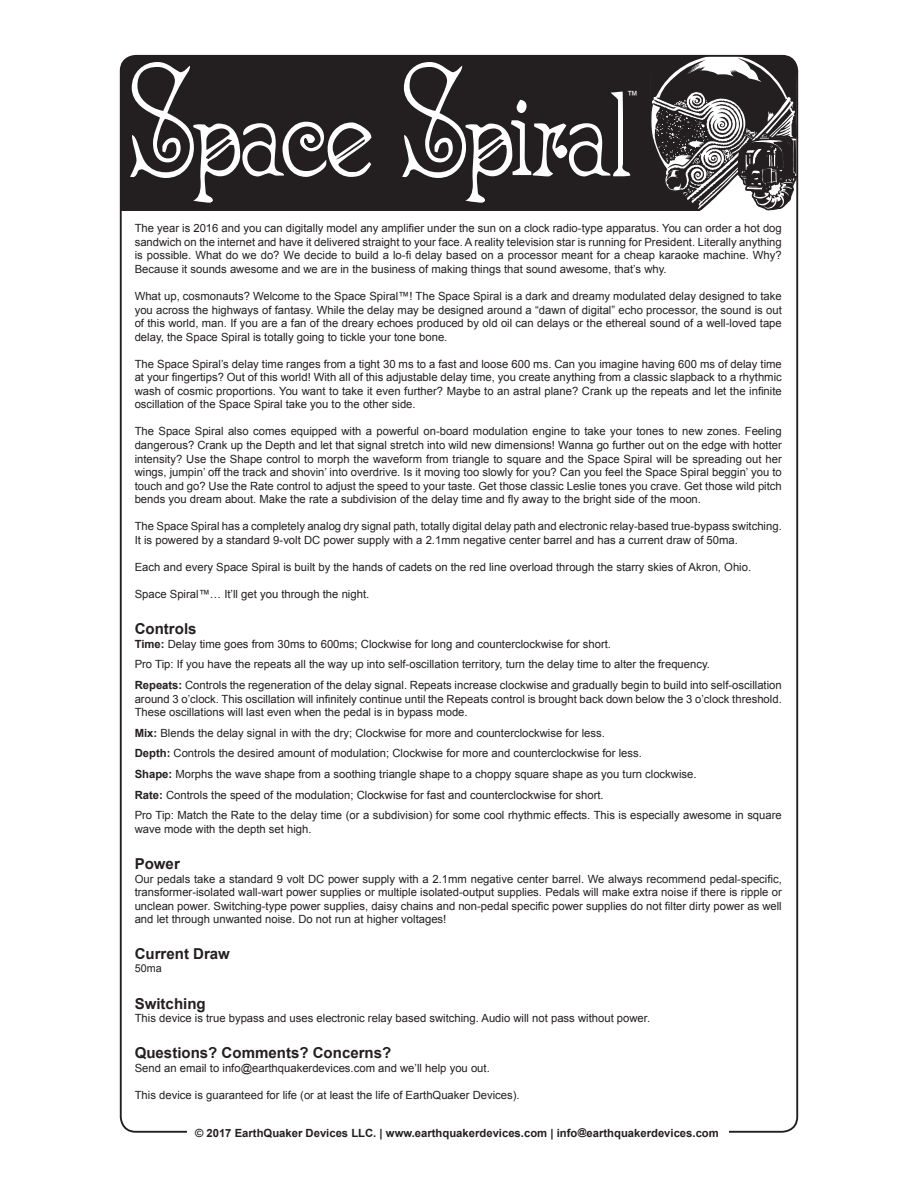
<style>
.page{position:relative;width:918px;height:1188px;background:#fff}
.page>*{position:absolute;margin:0;border:0;box-sizing:border-box;transform-origin:0 0}
.t1{font:700 15px "Arial";color:#231f20}
.t2{font:11.25px/13.5px "Arial";color:#231f20;text-align:justify}
.t3{font:700 11.25px "Arial";color:#231f20}
.t4{font:11.25px "Arial";color:#fff}
.t5{font:10.8px "Arial";color:#231f20}
.s1{font-weight:700}
</style>
<div class="page">
<div style="left:121px;top:56px;width:579px;height:155px;background:#231f20"></div>
<svg style="left:651px;top:56px;width:147px;height:155px"></svg>
<svg style="left:130px;top:62px;width:500px;height:141px"></svg>
<p class="t4" style="left:627px;top:88px;width:13px">™</p>
<p class="t2" style="left:135px;top:222px;width:649px">The year is 2016 and you can digitally model any amplifier under the sun on a clock radio-type apparatus. You can order a hot dog sandwich on the internet and have it delivered straight to your face. A reality television star is running for President. Literally anything is possible. What do we do? We decide to build a lo-fi delay based on a processor meant for a cheap karaoke machine. Why?<br>Because it sounds awesome and we are in the business of making things that sound awesome, that’s why.</p>
<p class="t2" style="left:135px;top:290px;width:649px">What up, cosmonauts? Welcome to the Space Spiral™! The Space Spiral is a dark and dreamy modulated delay designed to take you across the highways of fantasy. While the delay may be designed around a “dawn of digital” echo processor, the sound is out of this world, man. If you are a fan of the dreary echoes produced by old oil can delays or the ethereal sound of a well-loved tape delay, the Space Spiral is totally going to tickle your tone bone.</p>
<p class="t2" style="left:135px;top:357px;width:649px">The Space Spiral’s delay time ranges from a tight 30 ms to a fast and loose 600 ms. Can you imagine having 600 ms of delay time at your fingertips? Out of this world! With all of this adjustable delay time, you create anything from a classic slapback to a rhythmic wash of cosmic proportions. You want to take it even further? Maybe to an astral plane? Crank up the repeats and let the infinite oscillation of the Space Spiral take you to the other side.</p>
<p class="t2" style="left:135px;top:425px;width:649px">The Space Spiral also comes equipped with a powerful on-board modulation engine to take your tones to new zones. Feeling dangerous? Crank up the Depth and let that signal stretch into wild new dimensions! Wanna go further out on the edge with hotter intensity? Use the Shape control to morph the waveform from triangle to square and the Space Spiral will be spreading out her wings, jumpin’ off the track and shovin’ into overdrive. Is it moving too slowly for you? Can you feel the Space Spiral beggin’ you to touch and go? Use the Rate control to adjust the speed to your taste. Get those classic Leslie tones you crave. Get those wild pitch bends you dream about. Make the rate a subdivision of the delay time and fly away to the bright side of the moon.</p>
<p class="t2" style="left:135px;top:520px;width:649px">The Space Spiral has a completely analog dry signal path, totally digital delay path and electronic relay-based true-bypass switching.<br>It is powered by a standard 9-volt DC power supply with a 2.1mm negative center barrel and has a current draw of 50ma.</p>
<p class="t2" style="left:135px;top:560px;width:618px">Each and every Space Spiral is built by the hands of cadets on the red line overload through the starry skies of Akron, Ohio.</p>
<p class="t2" style="left:135px;top:587px;width:236px">Space Spiral™… It’ll get you through the night.</p>
<h1 class="t1" style="left:135px;top:619px;width:63px">Controls</h1>
<p class="t2" style="left:135px;top:633px;width:649px;line-height:20.7px;text-align:left"><span class="s1">Time:</span> Delay time goes from 30ms to 600ms; Clockwise for long and counterclockwise for short.<br>Pro Tip: If you have the repeats all the way up into self-oscillation territory, turn the delay time to alter the frequency.<br><span class="s1">Repeats:</span> Controls the regeneration of the delay signal. Repeats increase clockwise and gradually begin to build into self-oscillation</p>
<p class="t2" style="left:135px;top:692px;width:649px">around 3 o’clock. This oscillation will infinitely continue until the Repeats control is brought back down below the 3 o’clock threshold.<br>These oscillations will last even when the pedal is in bypass mode.</p>
<p class="t2" style="left:135px;top:723px;width:649px;line-height:20.7px;text-align:left"><span class="s1">Mix:</span> Blends the delay signal in with the dry; Clockwise for more and counterclockwise for less.<br><span class="s1">Depth:</span> Controls the desired amount of modulation; Clockwise for more and counterclockwise for less.<br><span class="s1">Shape:</span> Morphs the wave shape from a soothing triangle shape to a choppy square shape as you turn clockwise.<br><span class="s1">Rate:</span> Controls the speed of the modulation; Clockwise for fast and counterclockwise for short.<br>Pro Tip: Match the Rate to the delay time (or a subdivision) for some cool rhythmic effects. This is especially awesome in square</p>
<p class="t2" style="left:135px;top:822px;width:178px">wave mode with the depth set high.</p>
<h1 class="t1" style="left:135px;top:854px;width:47px">Power</h1>
<p class="t2" style="left:135px;top:872px;width:649px">Our pedals take a standard 9 volt DC power supply with a 2.1mm negative center barrel. We always recommend pedal-specific, transformer-isolated wall-wart power supplies or multiple isolated-output supplies. Pedals will make extra noise if there is ripple or unclean power. Switching-type power supplies, daisy chains and non-pedal specific power supplies do not filter dirty power as well and let through unwanted noise. Do not run at higher voltages!</p>
<h1 class="t1" style="left:135px;top:944px;width:97px">Current Draw</h1>
<p class="t5" style="left:135px;top:962px;width:29px">50ma</p>
<h1 class="t1" style="left:135px;top:993px;width:73px">Switching</h1>
<p class="t2" style="left:135px;top:1011px;width:517px">This device is true bypass and uses electronic relay based switching. Audio will not pass without power.</p>
<h1 class="t1" style="left:135px;top:1043px;width:258px">Questions? Comments? Concerns?</h1>
<p class="t2" style="left:135px;top:1061px;width:357px">Send an email to info@earthquakerdevices.com and we’ll help you out.</p>
<p class="t2" style="left:135px;top:1088px;width:387px">This device is guaranteed for life (or at least the life of EarthQuaker Devices).</p>
<p class="t3" style="left:195px;top:1125px;width:525px">© 2017 EarthQuaker Devices LLC. | www.earthquakerdevices.com | info<sup>@</sup>earthquakerdevices.com</p>
</div>
